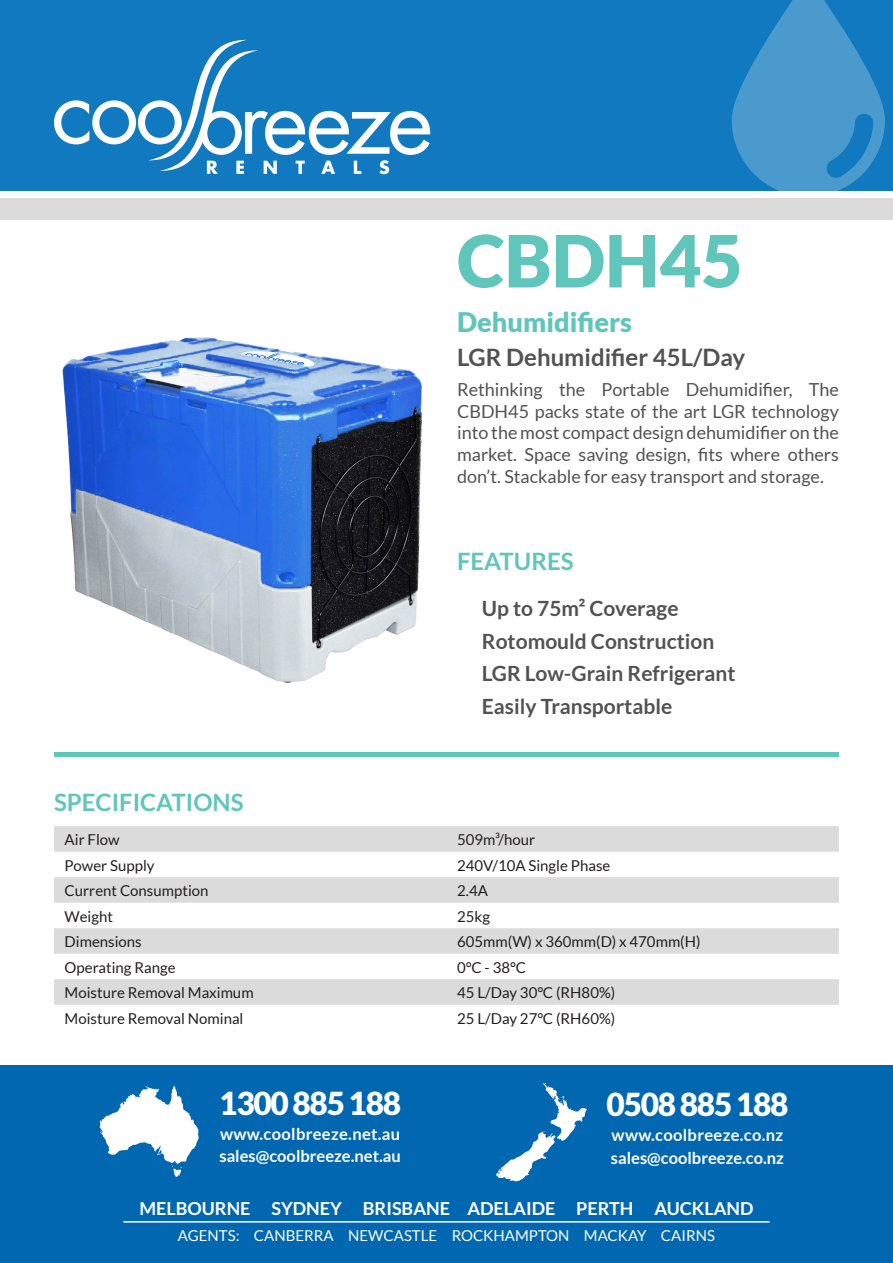
<style>
.page{position:relative;width:893px;height:1263px;background:#fff}
.page>*{position:absolute;margin:0;border:0;box-sizing:border-box;transform-origin:0 0}
.t1{font:900 72px "Lato";color:#60c5bb}
.t2{font:900 31.65px "Lato";letter-spacing:-.04em;color:#fff}
.t3{font:900 27px "Lato";color:#60c5bb}
.t4{font:700 24px "Lato";color:#60c5bb}
.t5{font:700 24px "Lato";color:#525252}
.t6{font:700 21px "Lato";color:#525252}
.t7{font:18px/21.6px "Lato";color:#525252;text-align:justify}
.t8{font:700 18px "Lato";color:#fff}
.t9{font:700 16.5px/22.5px "Lato";color:#fff}
.t10{font:15px/25.5px "Lato";color:#231f20}
.t11{font:15px "Lato";color:#fff}
</style>
<div class="page">
<div style="left:0;top:0;width:893px;height:191px;background:#1079bf"></div>
<svg style="left:54px;top:40px;width:377px;height:134px"></svg>
<svg style="left:732px;top:0;width:153px;height:191px"></svg>
<div style="left:0;top:1065px;width:893px;height:198px;background:#0067b0"></div>
<svg style="left:496px;top:1083px;width:91px;height:99px"></svg>
<svg style="left:100px;top:1086px;width:99px;height:91px"></svg>
<hr style="left:123px;top:1221px;width:647px;height:1px;background:#fff">
<hr style="left:54px;top:752px;width:785px;height:4px;background:#60c5bb">
<div style="left:0;top:198px;width:893px;height:21px;background:#dbdbdb"></div>
<svg style="left:54px;top:826px;width:785px;height:179px;fill:#dbdbdb"></svg>
<img style="left:62px;top:337px;width:361px;height:346px">
<h1 class="t1" style="left:457px;top:219px;width:287px">CBDH45</h1>
<h3 class="t3" style="left:457px;top:306px;width:177px">Dehumidifiers</h3>
<h3 class="t5" style="left:457px;top:343px;width:290px">LGR Dehumidifier 45L/Day</h3>
<p class="t7" style="left:457px;top:379px;width:383px">Rethinking the Portable Dehumidifier, The CBDH45 packs state of the art LGR technology into the most compact design dehumidifier on the market. Space saving design, fits where others don’t. Stackable for easy transport and storage.</p>
<h3 class="t4" style="left:457px;top:548px;width:118px">FEATURES</h3>
<h3 class="t6" style="left:482px;top:596px;width:198px">Up to 75m² Coverage</h3>
<h3 class="t6" style="left:482px;top:629px;width:234px">Rotomould Construction</h3>
<h3 class="t6" style="left:482px;top:662px;width:255px">LGR Low-Grain Refrigerant</h3>
<h3 class="t4" style="left:54px;top:788px;width:191px">SPECIFICATIONS</h3>
<p class="t10" style="left:65px;top:827px;width:190px">Air Flow<br>Power Supply<br>Current Consumption<br>Weight<br>Dimensions<br>Operating Range<br>Moisture Removal Maximum<br>Moisture Removal Nominal</p>
<h3 class="t6" style="left:482px;top:694px;width:192px">Easily Transportable</h3>
<p class="t10" style="left:457px;top:827px;width:245px">509m³/hour<br>240V/10A Single Phase<br>2.4A<br>25kg<br>605mm(W) x 360mm(D) x 470mm(H)<br>0°C - 38°C<br>45 L/Day 30°C (RH80%)<br>25 L/Day 27°C (RH60%)</p>
<h2 class="t2" style="left:219px;top:1085px;width:183px">1300 885 188</h2>
<p class="t9" style="left:219px;top:1122px;width:183px">www.coolbreeze.net.au sales@coolbreeze.net.au</p>
<p class="t8" style="left:139px;top:1198px;width:616px">MELBOURNE SYDNEY BRISBANE ADELAIDE PERTH AUCKLAND</p>
<p class="t11" style="left:178px;top:1227px;width:539px">AGENTS: CANBERRA NEWCASTLE ROCKHAMPTON MACKAY CAIRNS</p>
<h2 class="t2" style="left:607px;top:1086px;width:183px">0508 885 188</h2>
<p class="t9" style="left:611px;top:1124px;width:175px">www.coolbreeze.co.nz sales@coolbreeze.co.nz</p>
</div>
